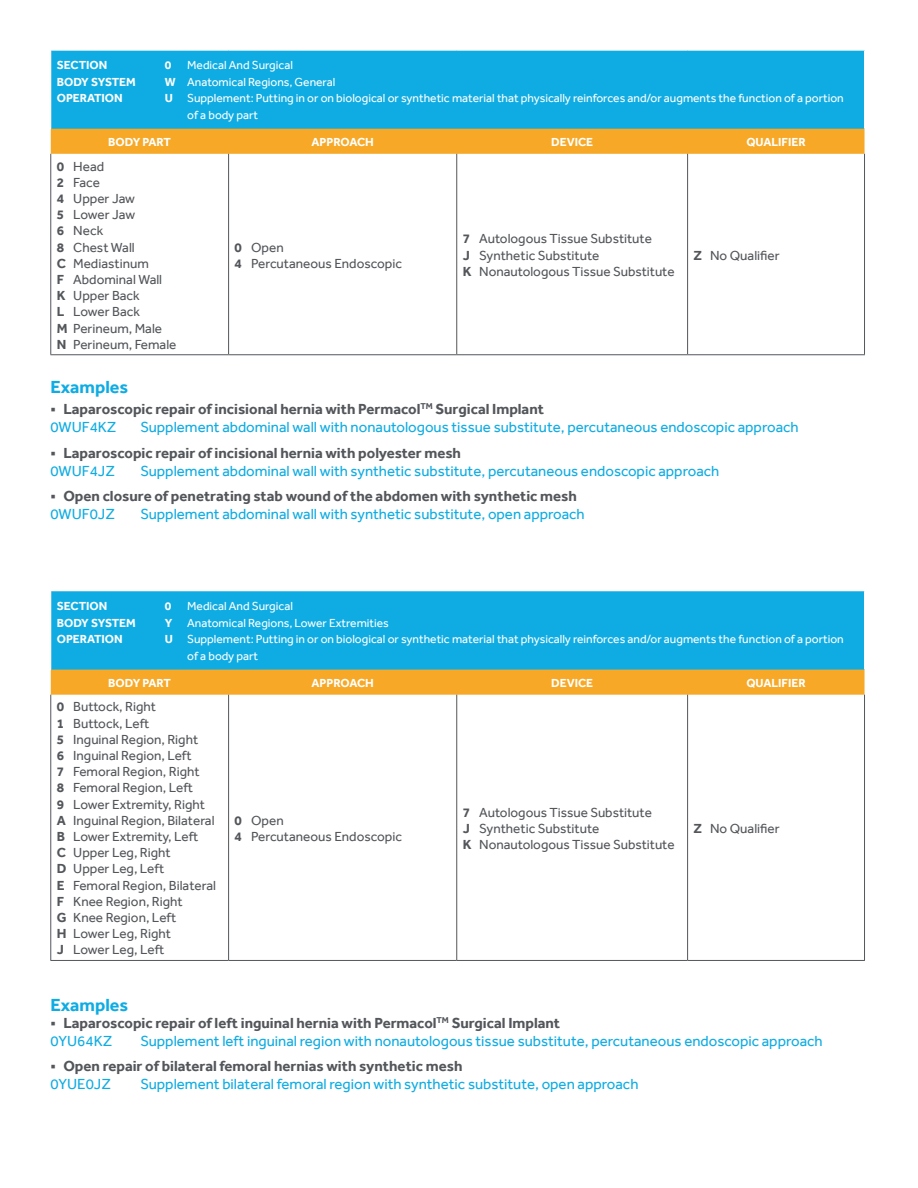
<style>
.page{position:relative;width:918px;height:1188px;background:#fff}
.page>*{position:absolute;margin:0;border:0;box-sizing:border-box;transform-origin:0 0}
.Subhead_2_Medium_Blu{font:700 18px "Effra";color:#0face3}
.Bulleted_Subhead{font:700 18px "Effra";color:#0face3}
.Body_Copy_Last_Bulle{font:15px "Effra";color:#0face3}
.Bulleted_Subhead-2{font:700 15px "Effra";color:#53565a}
.Table_Text_Style{font:13.5px "Effra";color:#53565a}
.Table_Header_Tab_Sto{font:12px/16.5px "Effra";color:#fff}
.Table_Header_All_Cap{font:700 12px "Effra";color:#fff}
.Table_Header_Tab_Sto-2{font:700 12px "Effra";color:#fff}
.s1{font-weight:700}
</style>
<div class="page">
<div style="left:51px;top:50px;width:814px;height:79px;background:#0face3"></div>
<div style="left:51px;top:129px;width:814px;height:25px;background:#f6a826"></div>
<hr style="left:228px;top:154px;width:1px;height:200px;background:#53565a">
<hr style="left:456px;top:154px;width:1px;height:200px;background:#53565a">
<hr style="left:687px;top:154px;width:1px;height:200px;background:#53565a">
<hr style="left:864px;top:51px;width:1px;height:78px;background:#fff">
<hr style="left:50px;top:50px;width:179px;height:1px;background:#fff">
<hr style="left:229px;top:50px;width:228px;height:1px;background:#fff">
<hr style="left:457px;top:50px;width:231px;height:1px;background:#fff">
<hr style="left:688px;top:50px;width:177px;height:1px;background:#fff">
<hr style="left:50px;top:154px;width:1px;height:200px;background:#53565a">
<hr style="left:864px;top:154px;width:1px;height:200px;background:#53565a">
<hr style="left:50px;top:354px;width:179px;height:1px;background:#53565a">
<hr style="left:229px;top:354px;width:228px;height:1px;background:#53565a">
<hr style="left:457px;top:354px;width:231px;height:1px;background:#53565a">
<hr style="left:688px;top:354px;width:177px;height:1px;background:#53565a">
<div style="left:51px;top:591px;width:814px;height:79px;background:#0face3"></div>
<div style="left:51px;top:670px;width:814px;height:25px;background:#f6a826"></div>
<hr style="left:228px;top:695px;width:1px;height:265px;background:#53565a">
<hr style="left:456px;top:695px;width:1px;height:265px;background:#53565a">
<hr style="left:687px;top:695px;width:1px;height:265px;background:#53565a">
<hr style="left:864px;top:591px;width:1px;height:79px;background:#fff">
<hr style="left:50px;top:695px;width:1px;height:265px;background:#53565a">
<hr style="left:864px;top:695px;width:1px;height:265px;background:#53565a">
<hr style="left:50px;top:960px;width:179px;height:1px;background:#53565a">
<hr style="left:229px;top:960px;width:228px;height:1px;background:#53565a">
<hr style="left:457px;top:960px;width:231px;height:1px;background:#53565a">
<hr style="left:688px;top:960px;width:177px;height:1px;background:#53565a">
<p class="Table_Header_Tab_Sto-2" style="left:57px;top:58px;width:52px">SECTION</p>
<p class="Table_Header_Tab_Sto-2" style="left:165px;top:58px;width:8px">0</p>
<p class="Table_Header_Tab_Sto" style="left:187px;top:57px;width:107px">Medical And Surgical</p>
<p class="Table_Header_Tab_Sto-2" style="left:57px;top:75px;width:81px">BODY SYSTEM</p>
<p class="Table_Header_Tab_Sto" style="left:165px;top:74px;width:172px"><span class="s1">W</span> Anatomical Regions, General</p>
<p class="Table_Header_Tab_Sto-2" style="left:57px;top:91px;width:67px">OPERATION</p>
<p class="Table_Header_Tab_Sto" style="left:165px;top:90px;width:681px"><span class="s1">U</span> Supplement: Putting in or on biological or synthetic material that physically reinforces and/or augments the function of a portion</p>
<p class="Table_Header_Tab_Sto" style="left:187px;top:107px;width:72px">of a body part</p>
<p class="Table_Header_All_Cap" style="left:108px;top:135px;width:64px">BODY PART</p>
<p class="Table_Header_All_Cap" style="left:311px;top:135px;width:64px">APPROACH</p>
<p class="Table_Header_All_Cap" style="left:551px;top:135px;width:44px">DEVICE</p>
<p class="Table_Header_All_Cap" style="left:746px;top:135px;width:61px">QUALIFIER</p>
<p class="Table_Text_Style" style="left:57px;top:158px;width:49px"><span class="s1">0</span> Head</p>
<p class="Table_Text_Style" style="left:57px;top:174px;width:45px"><span class="s1">2</span> Face</p>
<p class="Table_Text_Style" style="left:57px;top:191px;width:80px"><span class="s1">4</span> Upper Jaw</p>
<p class="Table_Text_Style" style="left:57px;top:207px;width:80px"><span class="s1">5</span> Lower Jaw</p>
<p class="Table_Text_Style" style="left:57px;top:223px;width:48px"><span class="s1">6</span> Neck</p>
<p class="Table_Text_Style" style="left:57px;top:239px;width:80px"><span class="s1">8</span> Chest Wall</p>
<p class="Table_Text_Style" style="left:57px;top:255px;width:94px"><span class="s1">C</span> Mediastinum</p>
<p class="Table_Text_Style" style="left:57px;top:272px;width:107px"><span class="s1">F</span> Abdominal Wall</p>
<p class="Table_Text_Style" style="left:57px;top:288px;width:85px"><span class="s1">K</span> Upper Back</p>
<p class="Table_Text_Style" style="left:57px;top:304px;width:85px"><span class="s1">L</span> Lower Back</p>
<p class="Table_Text_Style" style="left:57px;top:320px;width:107px"><span class="s1">M</span> Perineum, Male</p>
<p class="Table_Text_Style" style="left:57px;top:336px;width:121px"><span class="s1">N</span> Perineum, Female</p>
<p class="Table_Text_Style" style="left:463px;top:231px;width:191px"><span class="s1">7</span> Autologous Tissue Substitute</p>
<p class="Table_Text_Style" style="left:463px;top:247px;width:138px"><span class="s1">J</span> Synthetic Substitute</p>
<p class="Table_Text_Style" style="left:463px;top:263px;width:214px"><span class="s1">K</span> Nonautologous Tissue Substitute</p>
<p class="Table_Text_Style" style="left:235px;top:239px;width:51px"><span class="s1">0</span> Open</p>
<p class="Table_Text_Style" style="left:235px;top:255px;width:169px"><span class="s1">4</span> Percutaneous Endoscopic</p>
<p class="Table_Text_Style" style="left:694px;top:247px;width:88px"><span class="s1">Z</span> No Qualifier</p>
<p class="Subhead_2_Medium_Blu" style="left:50px;top:376px;width:79px">Examples</p>
<p class="Bulleted_Subhead-2" style="left:50px;top:400px;width:495px">▪ Laparoscopic repair of incisional hernia with Permacol<sup>TM</sup> Surgical Implant</p>
<p class="Body_Copy_Last_Bulle" style="left:50px;top:419px;width:68px">0WUF4KZ</p>
<p class="Body_Copy_Last_Bulle" style="left:140px;top:419px;width:660px">Supplement abdominal wall with nonautologous tissue substitute, percutaneous endoscopic approach</p>
<p class="Bulleted_Subhead-2" style="left:50px;top:444px;width:412px">▪ Laparoscopic repair of incisional hernia with polyester mesh</p>
<p class="Body_Copy_Last_Bulle" style="left:50px;top:462px;width:66px">0WUF4JZ</p>
<p class="Body_Copy_Last_Bulle" style="left:140px;top:462px;width:580px">Supplement abdominal wall with synthetic substitute, percutaneous endoscopic approach</p>
<p class="Bulleted_Subhead-2" style="left:50px;top:487px;width:528px">▪ Open closure of penetrating stab wound of the abdomen with synthetic mesh</p>
<p class="Body_Copy_Last_Bulle" style="left:50px;top:506px;width:66px">0WUF0JZ</p>
<p class="Body_Copy_Last_Bulle" style="left:140px;top:506px;width:446px">Supplement abdominal wall with synthetic substitute, open approach</p>
<p class="Table_Header_Tab_Sto-2" style="left:57px;top:599px;width:52px">SECTION</p>
<p class="Table_Header_Tab_Sto-2" style="left:165px;top:599px;width:8px">0</p>
<p class="Table_Header_Tab_Sto" style="left:187px;top:598px;width:107px">Medical And Surgical</p>
<p class="Table_Header_Tab_Sto-2" style="left:57px;top:615px;width:81px">BODY SYSTEM</p>
<p class="Table_Header_Tab_Sto" style="left:165px;top:614px;width:226px"><span class="s1">Y</span> Anatomical Regions, Lower Extremities</p>
<p class="Table_Header_Tab_Sto-2" style="left:57px;top:632px;width:67px">OPERATION</p>
<p class="Table_Header_Tab_Sto" style="left:187px;top:631px;width:658px;text-indent:-22px"><span class="s1">U</span> Supplement: Putting in or on biological or synthetic material that physically reinforces and/or augments the function of a portion of a body part</p>
<p class="Table_Header_All_Cap" style="left:108px;top:676px;width:64px">BODY PART</p>
<p class="Table_Header_All_Cap" style="left:311px;top:676px;width:64px">APPROACH</p>
<p class="Table_Header_All_Cap" style="left:551px;top:676px;width:44px">DEVICE</p>
<p class="Table_Header_All_Cap" style="left:746px;top:676px;width:61px">QUALIFIER</p>
<p class="Table_Text_Style" style="left:57px;top:699px;width:101px"><span class="s1">0</span> Buttock, Right</p>
<p class="Table_Text_Style" style="left:57px;top:715px;width:94px"><span class="s1">1</span> Buttock, Left</p>
<p class="Table_Text_Style" style="left:57px;top:731px;width:143px"><span class="s1">5</span> Inguinal Region, Right</p>
<p class="Table_Text_Style" style="left:57px;top:748px;width:136px"><span class="s1">6</span> Inguinal Region, Left</p>
<p class="Table_Text_Style" style="left:57px;top:764px;width:144px"><span class="s1">7</span> Femoral Region, Right</p>
<p class="Table_Text_Style" style="left:57px;top:780px;width:138px"><span class="s1">8</span> Femoral Region, Left</p>
<p class="Table_Text_Style" style="left:57px;top:796px;width:150px"><span class="s1">9</span> Lower Extremity, Right</p>
<p class="Table_Text_Style" style="left:57px;top:812px;width:159px"><span class="s1">A</span> Inguinal Region, Bilateral</p>
<p class="Table_Text_Style" style="left:57px;top:829px;width:143px"><span class="s1">B</span> Lower Extremity, Left</p>
<p class="Table_Text_Style" style="left:57px;top:845px;width:116px"><span class="s1">C</span> Upper Leg, Right</p>
<p class="Table_Text_Style" style="left:57px;top:861px;width:109px"><span class="s1">D</span> Upper Leg, Left</p>
<p class="Table_Text_Style" style="left:57px;top:877px;width:161px"><span class="s1">E</span> Femoral Region, Bilateral</p>
<p class="Table_Text_Style" style="left:57px;top:893px;width:128px"><span class="s1">F</span> Knee Region, Right</p>
<p class="Table_Text_Style" style="left:57px;top:910px;width:121px"><span class="s1">G</span> Knee Region, Left</p>
<p class="Table_Text_Style" style="left:57px;top:926px;width:116px"><span class="s1">H</span> Lower Leg, Right</p>
<p class="Table_Text_Style" style="left:57px;top:942px;width:109px"><span class="s1">J</span> Lower Leg, Left</p>
<p class="Table_Text_Style" style="left:463px;top:804px;width:191px"><span class="s1">7</span> Autologous Tissue Substitute</p>
<p class="Table_Text_Style" style="left:463px;top:821px;width:138px"><span class="s1">J</span> Synthetic Substitute</p>
<p class="Table_Text_Style" style="left:463px;top:837px;width:214px"><span class="s1">K</span> Nonautologous Tissue Substitute</p>
<p class="Table_Text_Style" style="left:235px;top:812px;width:51px"><span class="s1">0</span> Open</p>
<p class="Table_Text_Style" style="left:235px;top:829px;width:169px"><span class="s1">4</span> Percutaneous Endoscopic</p>
<p class="Table_Text_Style" style="left:694px;top:821px;width:88px"><span class="s1">Z</span> No Qualifier</p>
<p class="Bulleted_Subhead" style="left:50px;top:994px;width:79px">Examples</p>
<p class="Bulleted_Subhead-2" style="left:50px;top:1014px;width:511px">▪ Laparoscopic repair of left inguinal hernia with Permacol<sup>TM</sup> Surgical Implant</p>
<p class="Body_Copy_Last_Bulle" style="left:50px;top:1032px;width:63px">0YU64KZ</p>
<p class="Body_Copy_Last_Bulle" style="left:140px;top:1032px;width:684px">Supplement left inguinal region with nonautologous tissue substitute, percutaneous endoscopic approach</p>
<p class="Bulleted_Subhead-2" style="left:50px;top:1057px;width:414px">▪ Open repair of bilateral femoral hernias with synthetic mesh</p>
<p class="Body_Copy_Last_Bulle" style="left:50px;top:1076px;width:62px">0YUE0JZ</p>
<p class="Body_Copy_Last_Bulle" style="left:140px;top:1076px;width:500px">Supplement bilateral femoral region with synthetic substitute, open approach</p>
</div>
